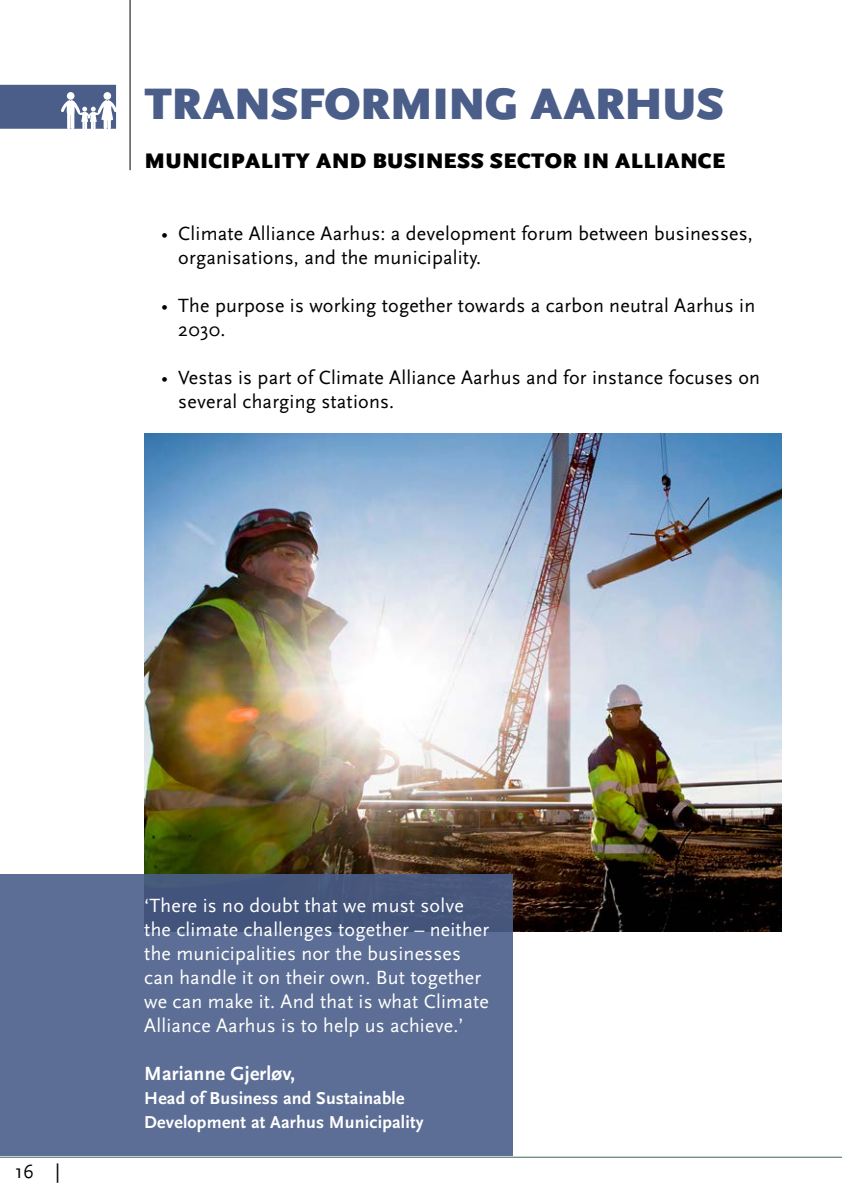
<style>
.page{position:relative;width:842px;height:1191px;background:#fff}
.page>*{position:absolute;margin:0;border:0;box-sizing:border-box;transform-origin:0 0}
.Overskrift{font:900 46px "Scala Sans OT";letter-spacing:-.005em;color:#4a5e89}
.Afsnit_Mellemrubrik{font:900 22px "Scala Sans OT";letter-spacing:.02em;color:#000}
.indryk{font:20px/24px "Scala Sans OT";letter-spacing:.01em;color:#000}
.Brødtext{font:20px/24px "Scala Sans OT";letter-spacing:.01em;color:#fff}
.bold{font:700 20px "Scala Sans OT";letter-spacing:.01em;color:#fff}
.bold-2{font:700 18px/24px "Scala Sans OT";letter-spacing:.01em;color:#fff}
</style>
<div class="page">
<img style="left:144px;top:434px;width:637px;height:497px">
<svg style="left:0;top:85px;width:116px;height:44px;background:#6a7a9d"></svg>
<svg style="left:0;top:874px;width:512px;height:282px;background:#586a91"></svg>
<hr style="left:0;top:1156px;width:842px;height:1px;background:#3d6355">
<hr style="left:130px;top:0;width:1px;height:170px;background:#000">
<p class="Overskrift" style="left:145px;top:76px;width:581px">TRANSFORMING AARHUS</p>
<p class="Afsnit_Mellemrubrik" style="left:144px;top:148px;width:582px">MUNICIPALITY AND BUSINESS SECTOR IN ALLIANCE</p>
<p class="indryk" style="left:178px;top:221px;width:576px;text-indent:-17px">• Climate Alliance Aarhus: a development forum between businesses, organisations, and the municipality.</p>
<p class="indryk" style="left:178px;top:293px;width:578px;text-indent:-17px">• The purpose is working together towards a carbon neutral Aarhus in<br>2030.</p>
<p class="indryk" style="left:178px;top:365px;width:583px;text-indent:-17px">• Vestas is part of Climate Alliance Aarhus and for instance focuses on several charging stations.</p>
<p class="indryk" style="left:15px;top:1159px;width:46px">16 |</p>
<p class="Brødtext" style="left:144px;top:893px;width:346px">‘There is no doubt that we must solve the climate challenges together – neither the municipalities nor the businesses can handle it on their own. But together we can make it. And that is what Climate Alliance Aarhus is to help us achieve.’</p>
<p class="bold" style="left:144px;top:1062px;width:152px">Marianne Gjerløv,</p>
<p class="bold-2" style="left:144px;top:1086px;width:281px">Head of Business and Sustainable<br>Development at Aarhus Municipality</p>
</div>
